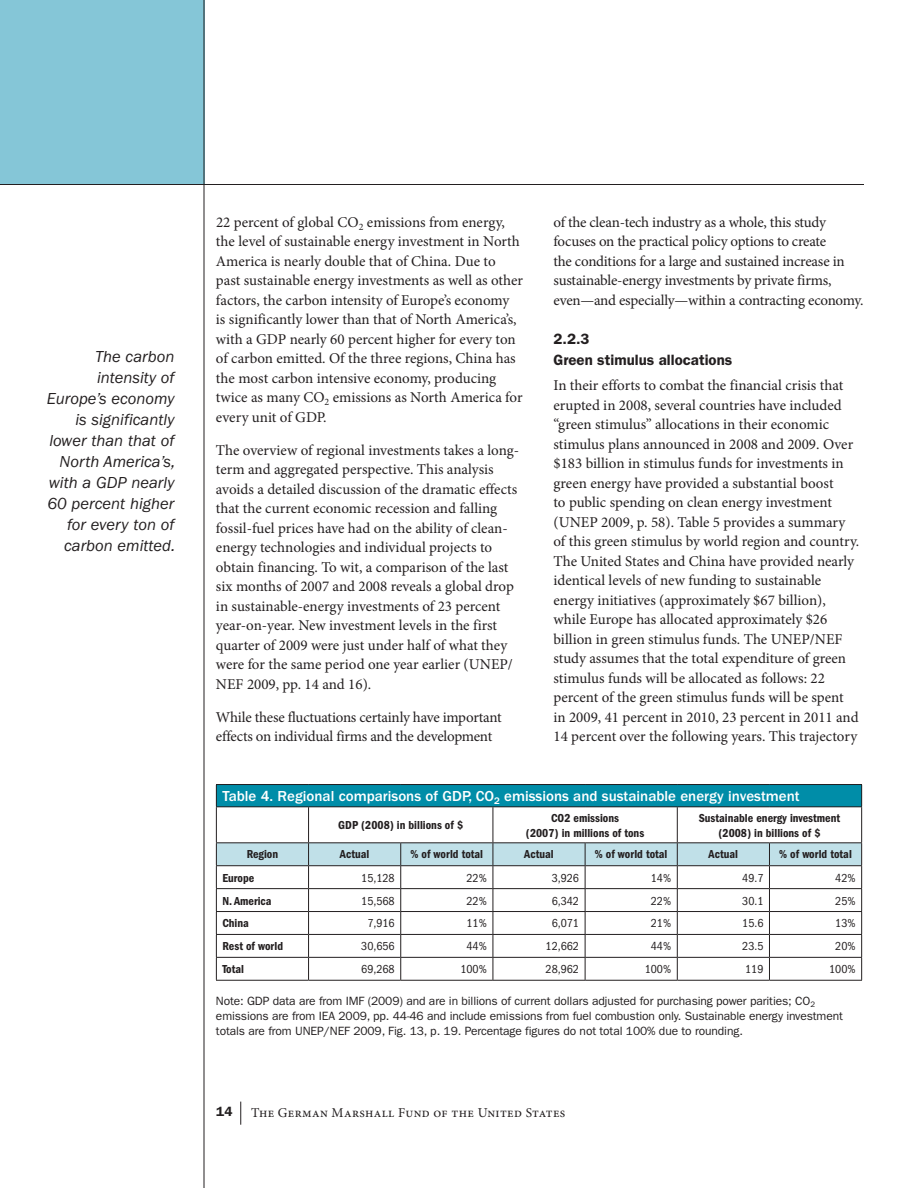
<style>
.page{position:relative;width:918px;height:1188px;background:#fff}
.page>*{position:absolute;margin:0;border:0;box-sizing:border-box;transform-origin:0 0}
.t1{font:italic 16.5px/21px "ITC Franklin Gothic Std";color:#231f20;text-align:right}
.t2{font:15px/19.5px "Minion Pro";color:#231f20}
.t3{font:500 15px "ITC Franklin Gothic Std";color:#fff}
.t4{font:600 15px/21px "ITC Franklin Gothic Std";color:#231f20}
.t5{font:13.5px "Minion Pro";letter-spacing:.025em;color:#231f20}
.t6{font:600 13.5px "ITC Franklin Gothic Std";color:#231f20}
.t7{font:12px/15px "ITC Franklin Gothic Std";letter-spacing:-.01em;color:#231f20}
.t8{font:600 condensed 12px/15px "Franklin Gothic LT";color:#231f20;text-align:center}
.t9{font:condensed 12px "Franklin Gothic LT";color:#231f20}
.t10{font:12px "ITC Franklin Gothic Std Dm Cd";color:#231f20}
</style>
<div class="page">
<div style="left:0;top:0;width:204px;height:185px;background:#85c6d7"></div>
<hr style="left:204px;top:0;width:1px;height:1188px;background:#231f20">
<svg style="left:240px;top:1102px;width:1px;height:23px"></svg>
<hr style="left:0;top:184px;width:864px;height:1px;background:#231f20">
<div style="left:216px;top:785px;width:646px;height:22px;background:#008da8"></div>
<hr style="left:216px;top:784px;width:93px;height:1px;background:#231f20">
<svg style="left:216px;top:785px;width:1px;height:21px"></svg>
<hr style="left:309px;top:784px;width:92px;height:1px;background:#231f20">
<hr style="left:401px;top:784px;width:92px;height:1px;background:#231f20">
<hr style="left:493px;top:784px;width:92px;height:1px;background:#231f20">
<hr style="left:585px;top:784px;width:92px;height:1px;background:#231f20">
<hr style="left:677px;top:784px;width:92px;height:1px;background:#231f20">
<hr style="left:769px;top:784px;width:93px;height:1px;background:#231f20">
<svg style="left:861px;top:785px;width:1px;height:21px"></svg>
<hr style="left:216px;top:806px;width:93px;height:1px;background:#231f20">
<hr style="left:216px;top:807px;width:1px;height:35px;background:#231f20">
<hr style="left:309px;top:806px;width:92px;height:1px;background:#231f20">
<hr style="left:308px;top:807px;width:1px;height:35px;background:#231f20">
<hr style="left:401px;top:806px;width:92px;height:1px;background:#231f20">
<hr style="left:493px;top:806px;width:92px;height:1px;background:#231f20">
<hr style="left:493px;top:807px;width:1px;height:35px;background:#231f20">
<hr style="left:585px;top:806px;width:92px;height:1px;background:#231f20">
<hr style="left:677px;top:806px;width:92px;height:1px;background:#231f20">
<hr style="left:677px;top:807px;width:1px;height:35px;background:#231f20">
<hr style="left:769px;top:806px;width:93px;height:1px;background:#231f20">
<hr style="left:861px;top:807px;width:1px;height:35px;background:#231f20">
<hr style="left:216px;top:842px;width:93px;height:1px;background:#231f20">
<hr style="left:309px;top:842px;width:92px;height:1px;background:#231f20">
<hr style="left:401px;top:842px;width:92px;height:1px;background:#231f20">
<hr style="left:493px;top:842px;width:92px;height:1px;background:#231f20">
<hr style="left:585px;top:842px;width:92px;height:1px;background:#231f20">
<hr style="left:677px;top:842px;width:92px;height:1px;background:#231f20">
<hr style="left:769px;top:842px;width:93px;height:1px;background:#231f20">
<hr style="left:216px;top:980px;width:93px;height:1px;background:#231f20">
<hr style="left:309px;top:980px;width:92px;height:1px;background:#231f20">
<hr style="left:401px;top:980px;width:92px;height:1px;background:#231f20">
<hr style="left:493px;top:980px;width:92px;height:1px;background:#231f20">
<hr style="left:585px;top:980px;width:92px;height:1px;background:#231f20">
<hr style="left:677px;top:980px;width:92px;height:1px;background:#231f20">
<hr style="left:769px;top:980px;width:93px;height:1px;background:#231f20">
<svg style="left:216px;top:843px;width:646px;height:137px"></svg>
<hr style="left:769px;top:865px;width:93px;height:1px;background:#231f20">
<p class="t1" style="left:47px;top:347px;width:130px">The carbon intensity of<br>Europe’s economy is significantly lower than that of<br>North America’s, with a GDP nearly<br>60 percent higher for every ton of carbon emitted.</p>
<p class="t2" style="left:216px;top:212px;width:309px">22 percent of global CO<sub>2</sub> emissions from energy, the level of sustainable energy investment in North America is nearly double that of China. Due to past sustainable energy investments as well as other factors, the carbon intensity of Europe’s economy<br>is significantly lower than that of North America’s, with a GDP nearly 60 percent higher for every ton of carbon emitted. Of the three regions, China has the most carbon intensive economy, producing twice as many CO<sub>2</sub> emissions as North America for every unit of GDP.</p>
<p class="t2" style="left:216px;top:440px;width:305px">The overview of regional investments takes a long&shy;term and aggregated perspective. This analysis avoids a detailed discussion of the dramatic effects that the current economic recession and falling fossil-fuel prices have had on the ability of clean&shy;energy technologies and individual projects to obtain financing. To wit, a comparison of the last six months of 2007 and 2008 reveals a global drop in sustainable-energy investments of 23 percent year-on-year. New investment levels in the first quarter of 2009 were just under half of what they were for the same period one year earlier (UNEP/ NEF 2009, pp. 14 and 16).</p>
<p class="t2" style="left:216px;top:707px;width:287px">While these fluctuations certainly have important effects on individual firms and the development</p>
<p class="t2" style="left:554px;top:212px;width:310px">of the clean-tech industry as a whole, this study focuses on the practical policy options to create<br>the conditions for a large and sustained increase in sustainable-energy investments by private firms, even—and especially—within a contracting economy.</p>
<p class="t4" style="left:554px;top:328px;width:180px">2.2.3<br>Green stimulus allocations</p>
<p class="t2" style="left:554px;top:376px;width:307px">In their efforts to combat the financial crisis that erupted in 2008, several countries have included “green stimulus” allocations in their economic stimulus plans announced in 2008 and 2009. Over $183 billion in stimulus funds for investments in green energy have provided a substantial boost<br>to public spending on clean energy investment (UNEP 2009, p. 58). Table 5 provides a summary of this green stimulus by world region and country.<br>The United States and China have provided nearly identical levels of new funding to sustainable energy initiatives (approximately $67 billion), while Europe has allocated approximately $26 billion in green stimulus funds. The UNEP/NEF study assumes that the total expenditure of green stimulus funds will be allocated as follows: 22 percent of the green stimulus funds will be spent in 2009, 41 percent in 2010, 23 percent in 2011 and 14 percent over the following years. This trajectory</p>
<p class="t3" style="left:222px;top:787px;width:579px">Table 4. Regional comparisons of GDP, CO<sub>2</sub> emissions and sustainable energy investment</p>
<p class="t8" style="left:338px;top:818px;width:126px">GDP (2008) in billions of $</p>
<p class="t8" style="left:526px;top:810px;width:120px">CO2 emissions<br>(2007) in millions of tons</p>
<p class="t8" style="left:699px;top:810px;width:143px">Sustainable energy investment (2008) in billions of $</p>
<p class="t10" style="left:247px;top:848px;width:33px">Region</p>
<p class="t10" style="left:340px;top:848px;width:31px">Actual</p>
<p class="t10" style="left:411px;top:848px;width:74px">% of world total</p>
<p class="t10" style="left:524px;top:848px;width:31px">Actual</p>
<p class="t10" style="left:595px;top:848px;width:74px">% of world total</p>
<p class="t10" style="left:709px;top:848px;width:31px">Actual</p>
<p class="t10" style="left:779px;top:848px;width:74px">% of world total</p>
<p class="t8" style="left:222px;top:870px;width:33px">Europe</p>
<p class="t9" style="left:361px;top:871px;width:35px">15,128</p>
<p class="t9" style="left:466px;top:871px;width:22px">22%</p>
<p class="t9" style="left:552px;top:871px;width:29px">3,926</p>
<p class="t9" style="left:651px;top:871px;width:22px">14%</p>
<p class="t9" style="left:742px;top:871px;width:23px">49.7</p>
<p class="t9" style="left:835px;top:871px;width:22px">42%</p>
<p class="t8" style="left:222px;top:893px;width:51px">N. America</p>
<p class="t9" style="left:361px;top:894px;width:35px">15,568</p>
<p class="t9" style="left:466px;top:894px;width:22px">22%</p>
<p class="t9" style="left:552px;top:894px;width:29px">6,342</p>
<p class="t9" style="left:651px;top:894px;width:22px">22%</p>
<p class="t9" style="left:742px;top:894px;width:23px">30.1</p>
<p class="t9" style="left:835px;top:894px;width:22px">25%</p>
<p class="t8" style="left:222px;top:916px;width:28px">China</p>
<p class="t9" style="left:367px;top:917px;width:29px">7,916</p>
<p class="t9" style="left:466px;top:917px;width:22px">11%</p>
<p class="t9" style="left:552px;top:917px;width:29px">6,071</p>
<p class="t9" style="left:651px;top:917px;width:22px">21%</p>
<p class="t9" style="left:742px;top:917px;width:23px">15.6</p>
<p class="t9" style="left:835px;top:917px;width:22px">13%</p>
<p class="t8" style="left:222px;top:939px;width:62px">Rest of world</p>
<p class="t9" style="left:361px;top:940px;width:35px">30,656</p>
<p class="t9" style="left:466px;top:940px;width:22px">44%</p>
<p class="t9" style="left:546px;top:940px;width:35px">12,662</p>
<p class="t9" style="left:651px;top:940px;width:22px">44%</p>
<p class="t9" style="left:742px;top:940px;width:23px">23.5</p>
<p class="t9" style="left:835px;top:940px;width:22px">20%</p>
<p class="t8" style="left:222px;top:962px;width:23px">Total</p>
<p class="t9" style="left:361px;top:963px;width:35px">69,268</p>
<p class="t9" style="left:460px;top:963px;width:28px">100%</p>
<p class="t9" style="left:546px;top:963px;width:35px">28,962</p>
<p class="t9" style="left:645px;top:963px;width:28px">100%</p>
<p class="t9" style="left:745px;top:963px;width:20px">119</p>
<p class="t9" style="left:829px;top:963px;width:28px">100%</p>
<p class="t7" style="left:216px;top:993px;width:628px">Note: GDP data are from IMF (2009) and are in billions of current dollars adjusted for purchasing power parities; CO<sub>2 </sub>emissions are from IEA 2009, pp. 44-46 and include emissions from fuel combustion only. Sustainable energy investment totals are from UNEP/NEF 2009, Fig. 13, p. 19. Percentage figures do not total 100% due to rounding.</p>
<p class="t6" style="left:216px;top:1104px;width:18px">14</p>
<p class="t5" style="left:251px;top:1104px;width:316px">The German Marshall Fund of the United States</p>
</div>
